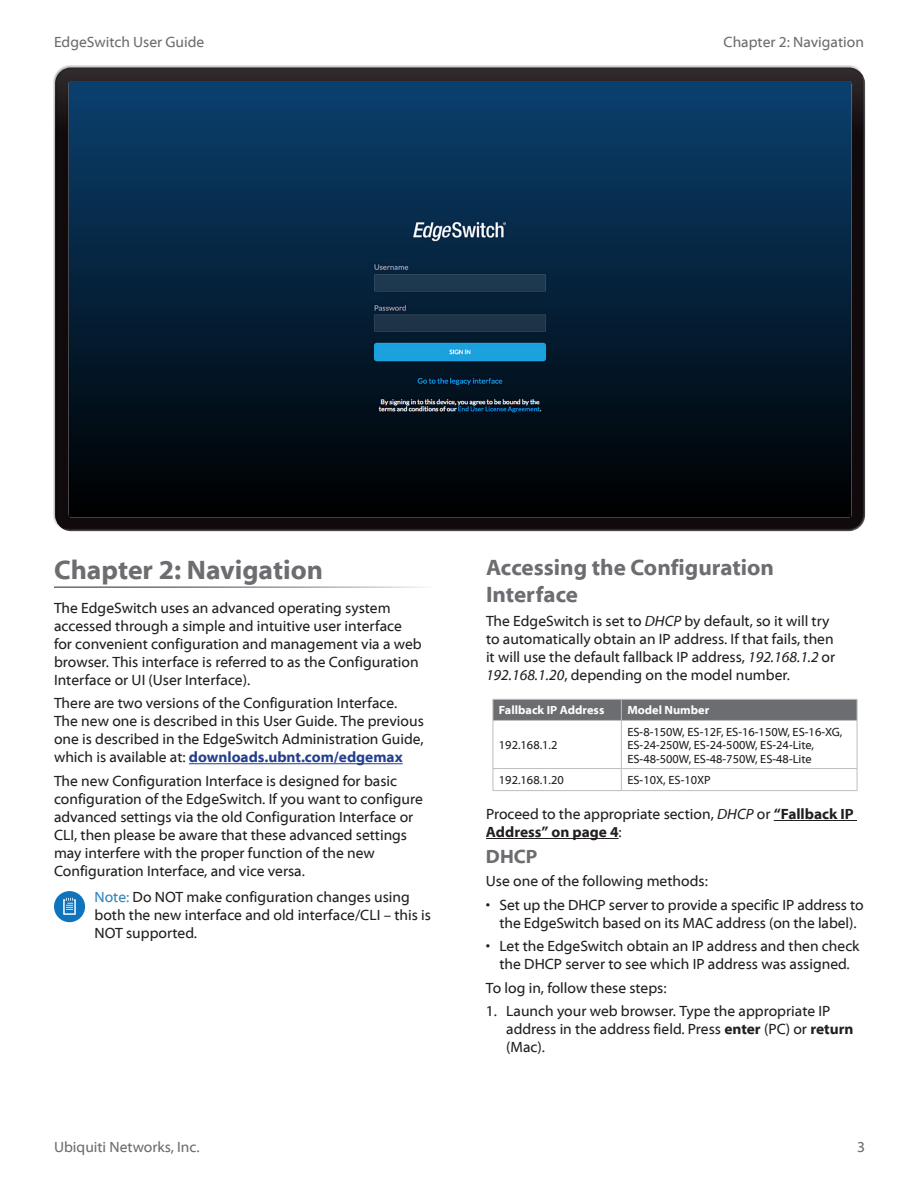
<style>
.page{position:relative;width:918px;height:1188px;background:#fff}
.page>*{position:absolute;margin:0;border:0;box-sizing:border-box;transform-origin:0 0}
.Chapter_Title{font:700 27px "Myriad Web Pro";color:#6c6d70}
.Heading_1{font:700 22.5px/27px "Myriad Web Pro";color:#6c6d70}
.Heading_2{font:700 19.5px "Myriad Web Pro";color:#6c6d70}
.Body{font:15px/18px "Myriad Web Pro";color:#231f20}
.Note{font:15px/18px "Myriad Web Pro";color:#231f20}
.t1{font:15px "Myriad Web Pro";color:#6c6d70}
.Table_Text{font:12px/13.5px "Myriad Web Pro";color:#231f20}
.Table_Header{font:700 12px "Myriad Web Pro";color:#fff}
.s1{font-weight:700;color:#253f8e}
.s2{color:#3484ba}
.s3{font-style:italic}
.s4{font-weight:700}
</style>
<div class="page">
<hr style="left:189px;top:763px;width:214px;height:1px;background:#253f8e">
<svg style="left:54px;top:891px;width:31px;height:31px"></svg>
<hr style="left:774px;top:820px;width:83px;height:1px;background:#231f20">
<hr style="left:486px;top:838px;width:133px;height:1px;background:#231f20">
<div style="left:493px;top:699px;width:365px;height:21px;background:#6c6d70"></div>
<hr style="left:493px;top:720px;width:128px;height:1px;background:#bcbdc0">
<hr style="left:493px;top:721px;width:1px;height:47px;background:#bcbdc0">
<hr style="left:621px;top:720px;width:236px;height:1px;background:#bcbdc0">
<hr style="left:621px;top:721px;width:1px;height:47px;background:#bcbdc0">
<hr style="left:857px;top:721px;width:1px;height:47px;background:#bcbdc0">
<hr style="left:493px;top:768px;width:128px;height:1px;background:#bcbdc0">
<svg style="left:493px;top:769px;width:1px;height:21px"></svg>
<hr style="left:621px;top:768px;width:236px;height:1px;background:#bcbdc0">
<svg style="left:621px;top:769px;width:1px;height:21px"></svg>
<svg style="left:857px;top:769px;width:1px;height:21px"></svg>
<hr style="left:493px;top:790px;width:128px;height:1px;background:#bcbdc0">
<hr style="left:621px;top:790px;width:236px;height:1px;background:#bcbdc0">
<div style="left:53px;top:65px;width:809px;height:464px;background:#57585a;opacity:.75"></div>
<p class="t1" style="left:54px;top:34px;width:152px">EdgeSwitch User Guide</p>
<p class="t1" style="left:724px;top:34px;width:142px">Chapter 2: Navigation</p>
<p class="Chapter_Title" style="left:54px;top:555px;width:270px">Chapter 2: Navigation</p>
<p class="Body" style="left:54px;top:599px;width:369px">The EdgeSwitch uses an advanced operating system accessed through a simple and intuitive user interface for convenient configuration and management via a web browser. This interface is referred to as the Configuration Interface or UI (User Interface).</p>
<p class="Body" style="left:54px;top:695px;width:371px">There are two versions of the Configuration Interface.<br>The new one is described in this User Guide. The previous one is described in the EdgeSwitch Administration Guide, which is available at: <span class="s1">downloads.ubnt.com/edgemax</span></p>
<p class="Body" style="left:54px;top:772px;width:370px">The new Configuration Interface is designed for basic configuration of the EdgeSwitch. If you want to configure advanced settings via the old Configuration Interface or CLI, then please be aware that these advanced settings may interfere with the proper function of the new Configuration Interface, and vice versa.</p>
<p class="Note" style="left:94px;top:889px;width:338px"><span class="s2">Note:</span> Do NOT make configuration changes using both the new interface and old interface/CLI – this is<br>NOT supported.</p>
<p class="t1" style="left:54px;top:1139px;width:147px">Ubiquiti Networks, Inc.</p>
<p class="Heading_1" style="left:486px;top:555px;width:289px">Accessing the Configuration<br>Interface</p>
<p class="Body" style="left:486px;top:612px;width:351px">The EdgeSwitch is set to <span class="s3">DHCP</span> by default, so it will try to automatically obtain an IP address. If that fails, then it will use the default fallback IP address, <span class="s3">192.168.1.2</span> or <span class="s3">192.168.1.20</span>, depending on the model number.</p>
<p class="Table_Header" style="left:499px;top:704px;width:107px">Fallback IP Address</p>
<p class="Table_Header" style="left:627px;top:704px;width:84px">Model Number</p>
<p class="Table_Text" style="left:499px;top:739px;width:60px">192.168.1.2</p>
<p class="Table_Text" style="left:627px;top:725px;width:217px">ES-8-150W, ES-12F, ES-16-150W, ES-16‑XG,<br>ES-24-250W, ES-24-500W, ES-24-Lite,<br>ES‑48‑500W, ES-48-750W, ES-48-Lite</p>
<p class="Table_Text" style="left:499px;top:774px;width:66px">192.168.1.20</p>
<p class="Table_Text" style="left:627px;top:774px;width:85px">ES-10X, ES-10XP</p>
<p class="Body" style="left:486px;top:805px;width:369px">Proceed to the appropriate section, <span class="s3">DHCP</span> or <span class="s4">“Fallback IP<br>Address” on page 4</span>:</p>
<p class="Heading_2" style="left:486px;top:846px;width:53px">DHCP</p>
<p class="Body" style="left:486px;top:873px;width:223px">Use one of the following methods:</p>
<p class="Body" style="left:486px;top:896px;width:379px;text-align:center">• Set up the DHCP server to provide a specific IP address to the EdgeSwitch based on its MAC address (on the label).</p>
<p class="Body" style="left:486px;top:938px;width:375px;text-align:center">• Let the EdgeSwitch obtain an IP address and then check the DHCP server to see which IP address was assigned.</p>
<p class="Body" style="left:486px;top:979px;width:182px">To log in, follow these steps:</p>
<p class="Body" style="left:506px;top:1002px;width:349px;text-indent:-20px">1. Launch your web browser. Type the appropriate IP address in the address field. Press <span class="s4">enter</span> (PC) or <span class="s4">return </span>(Mac).</p>
<p class="t1" style="left:857px;top:1139px;width:9px">3</p>
</div>
